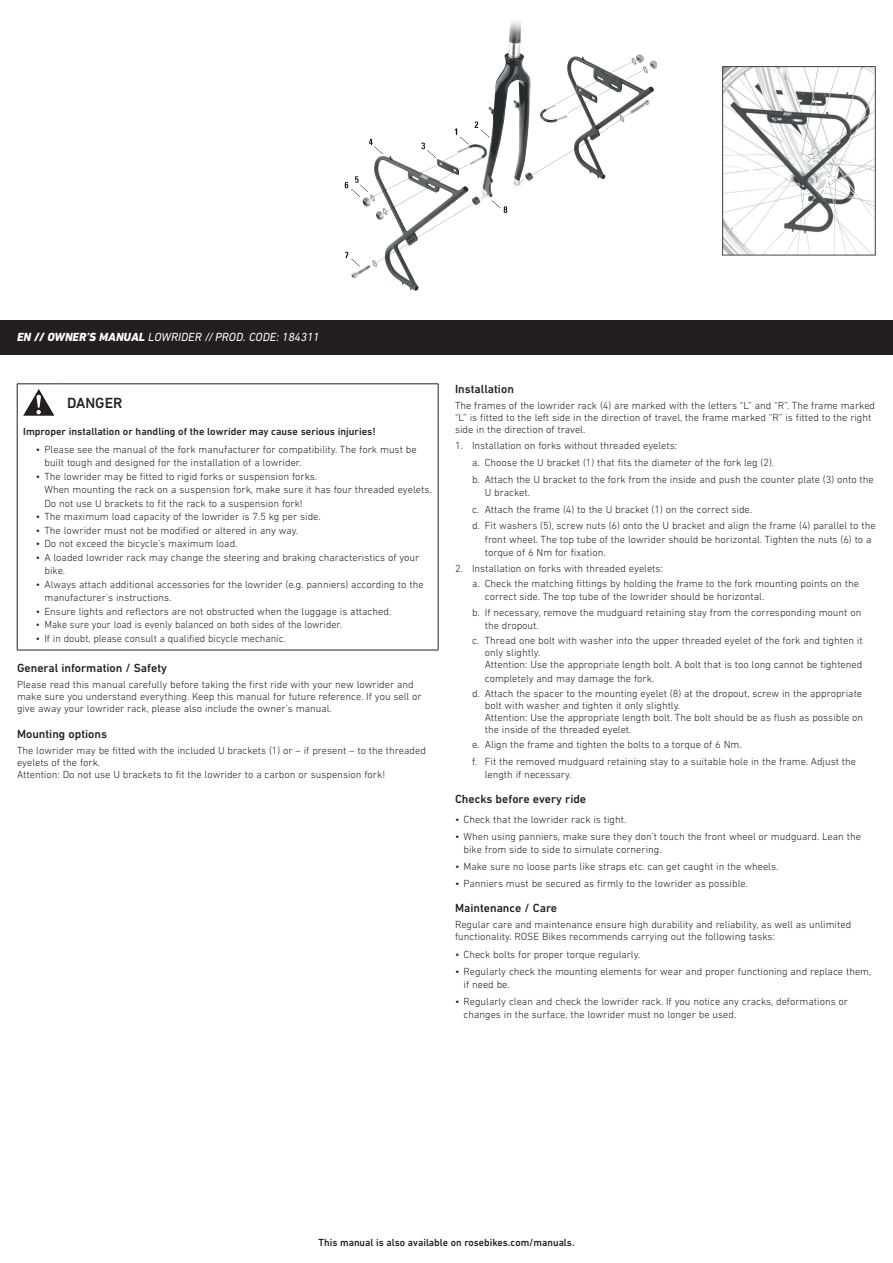
<style>
.page{position:relative;width:893px;height:1263px;background:#fff}
.page>*{position:absolute;margin:0;border:0;box-sizing:border-box;transform-origin:0 0}
.t1{font:500 15px "DIN Next LT Pro";color:#231f20}
.t2{font:500 12px "DIN Next LT Pro";color:#231f20}
.t3{font:italic 12px "DIN Next LT Pro";color:#fff}
.t4{font:300 10.5px/12px "DIN Next LT Pro";color:#231f20}
.t5{font:500 10.5px "DIN Next LT Pro";color:#231f20}
.t6{font:300 10.5px "DIN Next LT Pro";color:#231f20;scale:.96 1}
.s1{font-weight:800}
</style>
<div class="page">
<img style="left:344px;top:21px;width:313px;height:270px">
<img style="left:723px;top:67px;width:153px;height:189px">
<div style="left:0;top:320px;width:893px;height:34px;background:#231f20"></div>
<hr style="left:17px;top:384px;width:44px;height:1px;background:#231f20">
<hr style="left:17px;top:384px;width:1px;height:39px;background:#231f20">
<hr style="left:61px;top:384px;width:377px;height:1px;background:#231f20">
<hr style="left:438px;top:384px;width:1px;height:39px;background:#231f20">
<hr style="left:17px;top:423px;width:1px;height:227px;background:#231f20">
<hr style="left:17px;top:650px;width:44px;height:1px;background:#231f20">
<hr style="left:61px;top:650px;width:377px;height:1px;background:#231f20">
<hr style="left:438px;top:423px;width:1px;height:227px;background:#231f20">
<svg style="left:23px;top:389px;width:31px;height:27px"></svg>
<p class="t3" style="left:17px;top:330px;width:304px"><span class="s1">EN // OWNER’S MANUAL</span> LOWRIDER // PROD. CODE: 184311</p>
<h1 class="t1" style="left:67px;top:394px;width:57px">DANGER</h1>
<p class="t5" style="left:23px;top:425px;width:354px">Improper installation or handling of the lowrider may cause serious injuries!</p>
<p class="t4" style="left:44px;top:442px;width:374px;line-height:13.5px;text-indent:-9px">• Please see the manual of the fork manufacturer for compatibility. The fork must be built tough and designed for the installation of a lowrider.</p>
<p class="t4" style="left:44px;top:469px;width:389px;line-height:13.5px;text-indent:-9px">• The lowrider may be fitted to rigid forks or suspension forks.<br>When mounting the rack on a suspension fork, make sure it has four threaded eyelets.<br>Do not use U brackets to fit the rack to a suspension fork!</p>
<p class="t4" style="left:36px;top:510px;width:286px">• The maximum load capacity of the lowrider is 7.5 kg per side.</p>
<p class="t4" style="left:36px;top:524px;width:264px">• The lowrider must not be modified or altered in any way.</p>
<p class="t4" style="left:36px;top:537px;width:203px">• Do not exceed the bicycle’s maximum load.</p>
<p class="t4" style="left:44px;top:550px;width:376px;line-height:13.5px;text-indent:-9px">• A loaded lowrider rack may change the steering and braking characteristics of your bike.</p>
<p class="t4" style="left:44px;top:577px;width:381px;line-height:13.5px;text-indent:-9px">• Always attach additional accessories for the lowrider (e.g. panniers) according to the manufacturer’s instructions.</p>
<p class="t4" style="left:36px;top:605px;width:357px">• Ensure lights and reflectors are not obstructed when the luggage is attached.</p>
<p class="t6" style="left:36px;top:618px;width:320px">• Make sure your load is evenly balanced on both sides of the lowrider.</p>
<p class="t4" style="left:36px;top:632px;width:251px">• If in doubt, please consult a qualified bicycle mechanic.</p>
<p class="t2" style="left:17px;top:660px;width:152px">General information / Safety</p>
<p class="t4" style="left:17px;top:678px;width:406px">Please read this manual carefully before taking the first ride with your new lowrider and make sure you understand everything. Keep this manual for future reference. If you sell or give away your lowrider rack, please also include the owner’s manual.</p>
<p class="t2" style="left:17px;top:727px;width:92px">Mounting options</p>
<p class="t4" style="left:17px;top:745px;width:410px">The lowrider may be fitted with the included U brackets (1) or – if present – to the threaded eyelets of the fork.<br>Attention: Do not use U brackets to fit the lowrider to a carbon or suspension fork!</p>
<p class="t2" style="left:455px;top:382px;width:60px">Installation</p>
<p class="t4" style="left:455px;top:399px;width:422px">The frames of the lowrider rack (4) are marked with the letters “L” and “R”. The frame marked “L” is fitted to the left side in the direction of travel, the frame marked “R” is fitted to the right side in the direction of travel.</p>
<p class="t4" style="left:472px;top:437px;width:403px;line-height:16.6px;text-indent:-17px">1. Installation on forks without threaded eyelets:<br>a. Choose the U bracket (1) that fits the diameter of the fork leg (2).<br>b. Attach the U bracket to the fork from the inside and push the counter plate (3) onto the</p>
<p class="t4" style="left:472px;top:484px;width:405px;line-height:16.6px;text-indent:13px">U bracket.<br>c. Attach the frame (4) to the U bracket (1) on the correct side.<br>d. Fit washers (5), screw nuts (6) onto the U bracket and align the frame (4) parallel to the</p>
<p class="t4" style="left:485px;top:532px;width:388px;line-height:13.5px">front wheel. The top tube of the lowrider should be horizontal. Tighten the nuts (6) to a torque of 6 Nm for fixation.</p>
<p class="t4" style="left:472px;top:560px;width:388px;line-height:15.1px;text-indent:-17px">2. Installation on forks with threaded eyelets:<br>a. Check the matching fittings by holding the frame to the fork mounting points on the</p>
<p class="t4" style="left:472px;top:589px;width:391px;line-height:15.1px;text-indent:13px">correct side. The top tube of the lowrider should be horizontal.<br>b. If necessary, remove the mudguard retaining stay from the corresponding mount on</p>
<p class="t4" style="left:472px;top:618px;width:392px;line-height:15.1px;text-indent:13px">the dropout.<br>c. Thread one bolt with washer into the upper threaded eyelet of the fork and tighten it</p>
<p class="t4" style="left:485px;top:646px;width:379px">only slightly.<br>Attention: Use the appropriate length bolt. A bolt that is too long cannot be tightened</p>
<p class="t4" style="left:472px;top:670px;width:392px;line-height:15.1px;text-indent:13px">completely and may damage the fork.<br>d. Attach the spacer to the mounting eyelet (8) at the dropout, screw in the appropriate</p>
<p class="t4" style="left:485px;top:699px;width:380px">bolt with washer and tighten it only slightly.<br>Attention: Use the appropriate length bolt. The bolt should be as flush as possible on the inside of the threaded eyelet.</p>
<p class="t4" style="left:472px;top:736px;width:386px;line-height:16.6px">e. Align the frame and tighten the bolts to a torque of 6 Nm.<br>f. Fit the removed mudguard retaining stay to a suitable hole in the frame. Adjust the</p>
<p class="t4" style="left:485px;top:769px;width:88px">length if necessary.</p>
<p class="t2" style="left:455px;top:792px;width:133px">Checks before every ride</p>
<p class="t4" style="left:455px;top:813px;width:173px">• Check that the lowrider rack is tight.</p>
<p class="t4" style="left:463px;top:829px;width:399px;line-height:13.5px;text-indent:-9px">• When using panniers, make sure they don’t touch the front wheel or mudguard. Lean the bike from side to side to simulate cornering.</p>
<p class="t4" style="left:455px;top:860px;width:325px">• Make sure no loose parts like straps etc. can get caught in the wheels.</p>
<p class="t4" style="left:455px;top:877px;width:294px">• Panniers must be secured as firmly to the lowrider as possible.</p>
<p class="t2" style="left:455px;top:901px;width:104px">Maintenance / Care</p>
<p class="t4" style="left:455px;top:918px;width:398px">Regular care and maintenance ensure high durability and reliability, as well as unlimited functionality. ROSE Bikes recommends carrying out the following tasks:</p>
<p class="t4" style="left:455px;top:948px;width:187px">• Check bolts for proper torque regularly.</p>
<p class="t4" style="left:463px;top:964px;width:409px;line-height:13.5px;text-indent:-9px">• Regularly check the mounting elements for wear and proper functioning and replace them, if need be.</p>
<p class="t4" style="left:463px;top:994px;width:386px;line-height:13.5px;text-indent:-9px">• Regularly clean and check the lowrider rack. If you notice any cracks, deformations or changes in the surface, the lowrider must no longer be used.</p>
<p class="t5" style="left:319px;top:1236px;width:257px">This manual is also available on rosebikes.com/manuals.</p>
</div>
